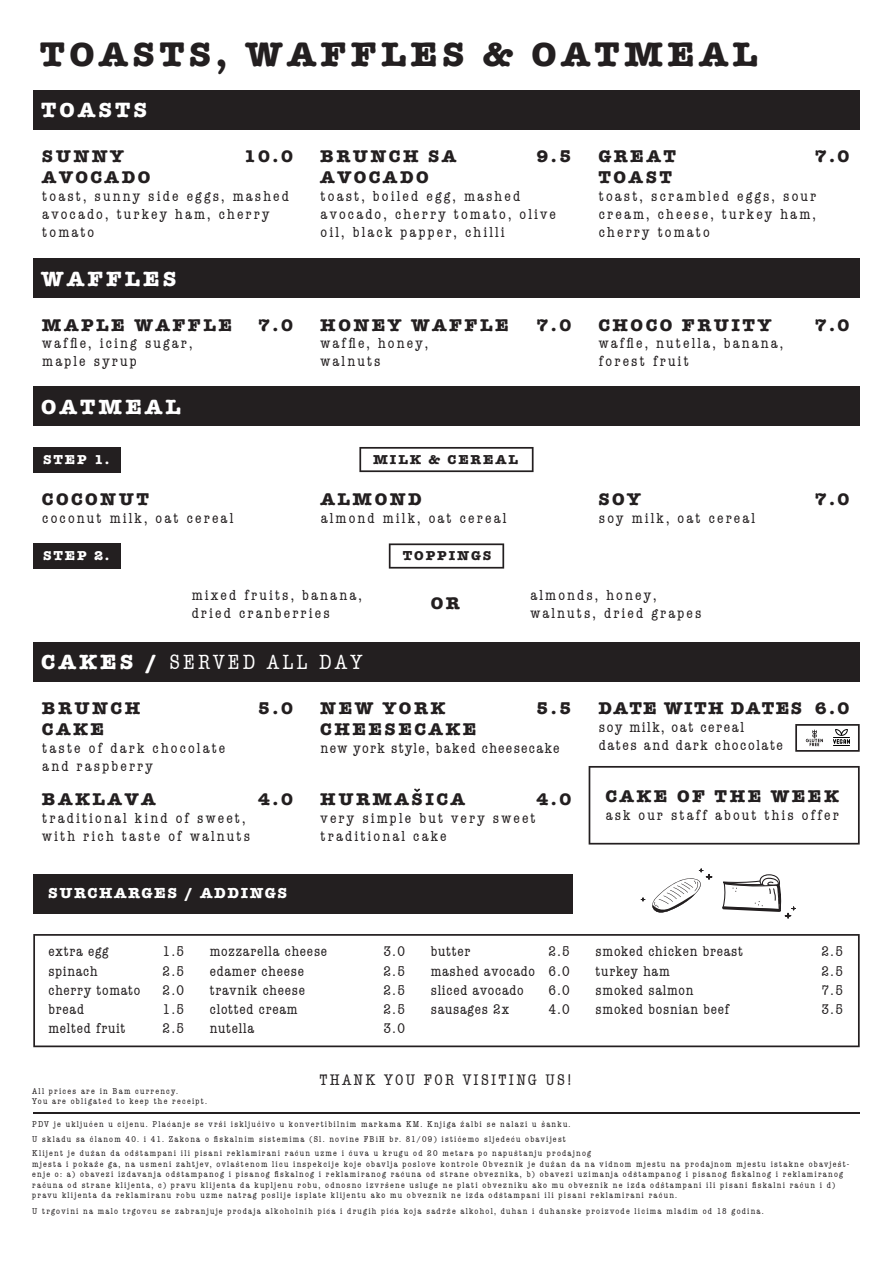
<style>
.page{position:relative;width:893px;height:1263px;background:#fff}
.page>*{position:absolute;margin:0;border:0;box-sizing:border-box;transform-origin:0 0}
.t1{font:700 35.1px "American Typewriter";letter-spacing:.12em;color:#231f20;scale:1.04 1}
.t2{font:700 21.3px "American Typewriter";letter-spacing:.14em;color:#fff;scale:1.04 1}
.t3{font:condensed 21.3px "American Typewriter";letter-spacing:.14em;color:#fff;scale:1.04 1}
.t4{font:700 17.55px/21px "American Typewriter";letter-spacing:.135em;color:#231f20;scale:1.04 1}
.t5{font:700 17.55px "American Typewriter";letter-spacing:.075em;color:#231f20;scale:1.04 1}
.t6{font:condensed 15.9px "American Typewriter";letter-spacing:.14em;color:#231f20;scale:1.04 1}
.t7{font:condensed 15px/18px "American Typewriter";letter-spacing:.14em;color:#231f20;scale:1.04 1}
.t8{font:condensed 15px/18px "American Typewriter";letter-spacing:.1em;color:#231f20;scale:1.04 1}
.t9{font:condensed 15px "American Typewriter";letter-spacing:.08em;color:#231f20;scale:1.04 1}
.t10{font:700 15px "American Typewriter";letter-spacing:.1em;color:#fff;scale:1.04 1}
.t11{font:condensed 14.55px/19.2px "American Typewriter";letter-spacing:.05em;color:#231f20;scale:1.04 1}
.t12{font:700 13.35px "American Typewriter";letter-spacing:.135em;color:#231f20;scale:1.04 1}
.t13{font:700 13.35px "American Typewriter";letter-spacing:.135em;color:#fff;scale:1.04 1}
.t14{font:condensed 8.7px/10.5px "American Typewriter";letter-spacing:.14em;color:#231f20;scale:1.04 1}
.s1{font-weight:700;font-stretch:normal}
</style>
<div class="page">
<hr style="left:33px;top:1112px;width:827px;height:1px;background:#231f20">
<div style="left:33px;top:90px;width:827px;height:39px;background:#231f20"></div>
<div style="left:33px;top:258px;width:827px;height:40px;background:#231f20"></div>
<div style="left:33px;top:387px;width:827px;height:39px;background:#231f20"></div>
<div style="left:33px;top:642px;width:827px;height:39px;background:#231f20"></div>
<svg style="left:33px;top:934px;width:827px;height:113px"></svg>
<svg style="left:589px;top:766px;width:271px;height:78px"></svg>
<svg style="left:414px;top:788px;width:6px;height:4px"></svg>
<div style="left:33px;top:874px;width:540px;height:39px;background:#231f20"></div>
<svg style="left:641px;top:897px;width:4px;height:5px"></svg>
<svg style="left:652px;top:868px;width:61px;height:45px"></svg>
<svg style="left:722px;top:874px;width:74px;height:45px"></svg>
<div style="left:33px;top:447px;width:88px;height:25px;background:#231f20"></div>
<svg style="left:359px;top:447px;width:175px;height:25px"></svg>
<svg style="left:389px;top:543px;width:115px;height:26px"></svg>
<div style="left:33px;top:543px;width:88px;height:26px;background:#231f20"></div>
<svg style="left:795px;top:724px;width:65px;height:28px"></svg>
<img style="left:833px;top:730px;width:16px;height:16px">
<h1 class="t1" style="left:40px;top:32px;width:692px">TOASTS, WAFFLES &amp; OATMEAL</h1>
<h2 class="t2" style="left:41px;top:97px;width:103px">TOASTS</h2>
<h3 class="t4" style="left:42px;top:146px;width:106px">SUNNY<br>AVOCADO</h3>
<h3 class="t4" style="left:244px;top:146px;width:49px">10.0</h3>
<h3 class="t7" style="left:42px;top:188px;width:239px">toast, sunny side eggs, mashed avocado, turkey ham, cherry tomato</h3>
<h2 class="t2" style="left:41px;top:265px;width:132px">WAFFLES</h2>
<h3 class="t4" style="left:42px;top:314px;width:184px">MAPLE WAFFLE</h3>
<h3 class="t4" style="left:258px;top:314px;width:35px">7.0</h3>
<h3 class="t7" style="left:42px;top:334px;width:146px">waffle, icing sugar, maple syrup</h3>
<h2 class="t2" style="left:41px;top:394px;width:136px">OATMEAL</h2>
<h3 class="t13" style="left:43px;top:451px;width:65px">STEP 1.</h3>
<h3 class="t4" style="left:320px;top:146px;width:132px">BRUNCH SA<br>AVOCADO</h3>
<h3 class="t4" style="left:537px;top:146px;width:35px">9.5</h3>
<h3 class="t7" style="left:321px;top:188px;width:228px">toast, boiled egg, mashed avocado, cherry tomato, olive oil, black papper, chilli</h3>
<h3 class="t4" style="left:320px;top:314px;width:183px">HONEY WAFFLE</h3>
<h3 class="t4" style="left:537px;top:314px;width:35px">7.0</h3>
<h3 class="t7" style="left:321px;top:334px;width:105px">waffle, honey, walnuts</h3>
<h3 class="t12" style="left:373px;top:451px;width:141px">MILK &amp; CEREAL</h3>
<h3 class="t4" style="left:598px;top:146px;width:76px">GREAT<br>TOAST</h3>
<h3 class="t4" style="left:815px;top:146px;width:35px">7.0</h3>
<h3 class="t7" style="left:599px;top:188px;width:211px;text-align:justify">toast, scrambled eggs, sour cream, cheese, turkey ham, cherry tomato</h3>
<h3 class="t4" style="left:598px;top:314px;width:168px">CHOCO FRUITY</h3>
<h3 class="t4" style="left:815px;top:314px;width:35px">7.0</h3>
<h3 class="t7" style="left:599px;top:334px;width:179px">waffle, nutella, banana, forest fruit</h3>
<h3 class="t4" style="left:320px;top:489px;width:99px">ALMOND</h3>
<h3 class="t7" style="left:321px;top:509px;width:180px">almond milk, oat cereal</h3>
<h3 class="t4" style="left:598px;top:489px;width:42px">SOY</h3>
<h3 class="t7" style="left:599px;top:509px;width:152px">soy milk, oat cereal</h3>
<h3 class="t4" style="left:42px;top:489px;width:104px">COCONUT</h3>
<h3 class="t4" style="left:815px;top:489px;width:35px">7.0</h3>
<h3 class="t7" style="left:42px;top:509px;width:185px">coconut milk, oat cereal</h3>
<h3 class="t13" style="left:43px;top:548px;width:65px">STEP 2.</h3>
<h3 class="t12" style="left:403px;top:548px;width:87px">TOPPINGS</h3>
<h3 class="t7" style="left:192px;top:586px;width:165px">mixed fruits, banana, dried cranberries</h3>
<h3 class="t7" style="left:530px;top:586px;width:166px">almonds, honey, walnuts, dried grapes</h3>
<h3 class="t4" style="left:431px;top:593px;width:29px">OR</h3>
<h2 class="t3" style="left:41px;top:650px;width:310px"><span class="s1">CAKES /</span> SERVED ALL DAY</h2>
<h3 class="t4" style="left:42px;top:698px;width:96px">BRUNCH<br>CAKE</h3>
<h3 class="t4" style="left:258px;top:698px;width:35px">5.0</h3>
<h3 class="t7" style="left:42px;top:739px;width:178px">taste of dark chocolate and raspberry</h3>
<h3 class="t4" style="left:42px;top:788px;width:111px">BAKLAVA</h3>
<h3 class="t4" style="left:258px;top:788px;width:35px">4.0</h3>
<h3 class="t7" style="left:42px;top:809px;width:201px">traditional kind of sweet, with rich taste of walnuts</h3>
<h3 class="t10" style="left:48px;top:883px;width:231px">SURCHARGES / ADDINGS</h3>
<h3 class="t4" style="left:320px;top:698px;width:152px">NEW YORK<br>CHEESECAKE</h3>
<h3 class="t4" style="left:537px;top:698px;width:35px">5.5</h3>
<h3 class="t9" style="left:321px;top:740px;width:231px">new york style, baked cheesecake</h3>
<h3 class="t4" style="left:320px;top:788px;width:141px">HURMASICA</h3>
<h3 class="t4" style="left:537px;top:788px;width:35px">4.0</h3>
<h3 class="t7" style="left:321px;top:809px;width:208px">very simple but very sweet traditional cake</h3>
<h3 class="t11" style="left:48px;top:942px;width:59px">extra egg</h3>
<h3 class="t11" style="left:48px;top:961px;width:49px">spinach</h3>
<h3 class="t11" style="left:163px;top:942px;width:22px">1.5</h3>
<h3 class="t11" style="left:163px;top:961px;width:22px">2.5</h3>
<h3 class="t11" style="left:48px;top:981px;width:90px">cherry tomato</h3>
<h3 class="t11" style="left:163px;top:981px;width:22px">2.0</h3>
<h3 class="t11" style="left:48px;top:1000px;width:36px">bread</h3>
<h3 class="t11" style="left:163px;top:1000px;width:22px">1.5</h3>
<h3 class="t11" style="left:48px;top:1019px;width:76px">melted fruit</h3>
<h3 class="t11" style="left:163px;top:1019px;width:22px">2.5</h3>
<h3 class="t11" style="left:210px;top:942px;width:114px">mozzarella cheese</h3>
<h3 class="t11" style="left:383px;top:942px;width:22px">3.0</h3>
<h3 class="t11" style="left:210px;top:981px;width:93px">travnik cheese</h3>
<h3 class="t11" style="left:383px;top:981px;width:22px">2.5</h3>
<h3 class="t11" style="left:210px;top:1000px;width:86px">clotted cream</h3>
<h3 class="t11" style="left:383px;top:1000px;width:22px">2.5</h3>
<h3 class="t11" style="left:210px;top:1019px;width:44px">nutella</h3>
<h3 class="t11" style="left:383px;top:1019px;width:22px">3.0</h3>
<h3 class="t11" style="left:210px;top:961px;width:92px">edamer cheese</h3>
<h3 class="t11" style="left:383px;top:961px;width:22px">2.5</h3>
<h3 class="t11" style="left:431px;top:942px;width:40px">butter</h3>
<h3 class="t11" style="left:431px;top:981px;width:91px">sliced avocado sausages 2x</h3>
<h3 class="t11" style="left:431px;top:961px;width:102px">mashed avocado</h3>
<h3 class="t11" style="left:548px;top:942px;width:22px">2.5</h3>
<h3 class="t11" style="left:548px;top:981px;width:22px">6.0<br>4.0</h3>
<h3 class="t11" style="left:548px;top:961px;width:22px">6.0</h3>
<h3 class="t6" style="left:319px;top:1070px;width:244px">THANK YOU FOR VISITING US!</h3>
<p class="t14" style="left:32px;top:1086px;width:169px">All prices are in Bam currency.<br>You are obligated to keep the receipt.</p>
<p class="t14" style="left:32px;top:1118px;width:519px">PDV je ukljucen u cijenu. Placanje se vrsi iskljucivo u konvertibilnim markama KM. Knjiga zalbi se nalazi u sanku.</p>
<p class="t14" style="left:32px;top:1134px;width:515px">U skladu sa clanom 40. i 41. Zakona o fiskalnim sistemima (Sl. novine FBiH br. 81/09) isticemo sljedecu obavijest</p>
<h3 class="t5" style="left:598px;top:697px;width:243px">DATE WITH DATES 6.0</h3>
<h3 class="t8" style="left:599px;top:718px;width:179px">soy milk, oat cereal dates and dark chocolate</h3>
<h3 class="t4" style="left:605px;top:786px;width:226px">CAKE OF THE WEEK</h3>
<h3 class="t7" style="left:606px;top:806px;width:226px">ask our staff about this offer</h3>
<h3 class="t11" style="left:596px;top:942px;width:143px">smoked chicken breast</h3>
<h3 class="t11" style="left:596px;top:981px;width:130px">smoked salmon smoked bosnian beef</h3>
<h3 class="t11" style="left:596px;top:961px;width:73px">turkey ham</h3>
<h3 class="t11" style="left:821px;top:942px;width:22px">2.5</h3>
<h3 class="t11" style="left:821px;top:981px;width:22px">7.5<br>3.5</h3>
<h3 class="t11" style="left:821px;top:961px;width:22px">2.5</h3>
<p class="t14" style="left:32px;top:1148px;width:787px">Klijent je duzan da odstampani ili pisani reklamirani racun uzme i cuva u krugu od 20 metara po napustanju prodajnog<br>mjesta i pokaze ga, na usmeni zahtjev, ovlastenom licu inspekcije koje obavlja poslove kontrole Obveznik je duzan da na vidnom mjestu na prodajnom mjestu istakne obavjest&shy;enje o: a) obavezi izdavanja odstampanog i pisanog fiskalnog i reklamiranog racuna od strane obveznika, b) obavezi uzimanja odstampanog i pisanog fiskalnog i reklamiranog racuna od strane klijenta, c) pravu klijenta da kupljenu robu, odnosno izvrsene usluge ne plati obvezniku ako mu obveznik ne izda odstampani ili pisani fiskalni racun i d) pravu klijenta da reklamiranu robu uzme natrag poslije isplate klijentu ako mu obveznik ne izda odstampani ili pisani reklamirani racun.</p>
<p class="t14" style="left:32px;top:1206px;width:705px">U trgovini na malo trgovcu se zabranjuje prodaja alkoholnih pica i drugih pica koja sadrze alkohol, duhan i duhanske proizvode licima mladim od 18 godina.</p>
</div>
